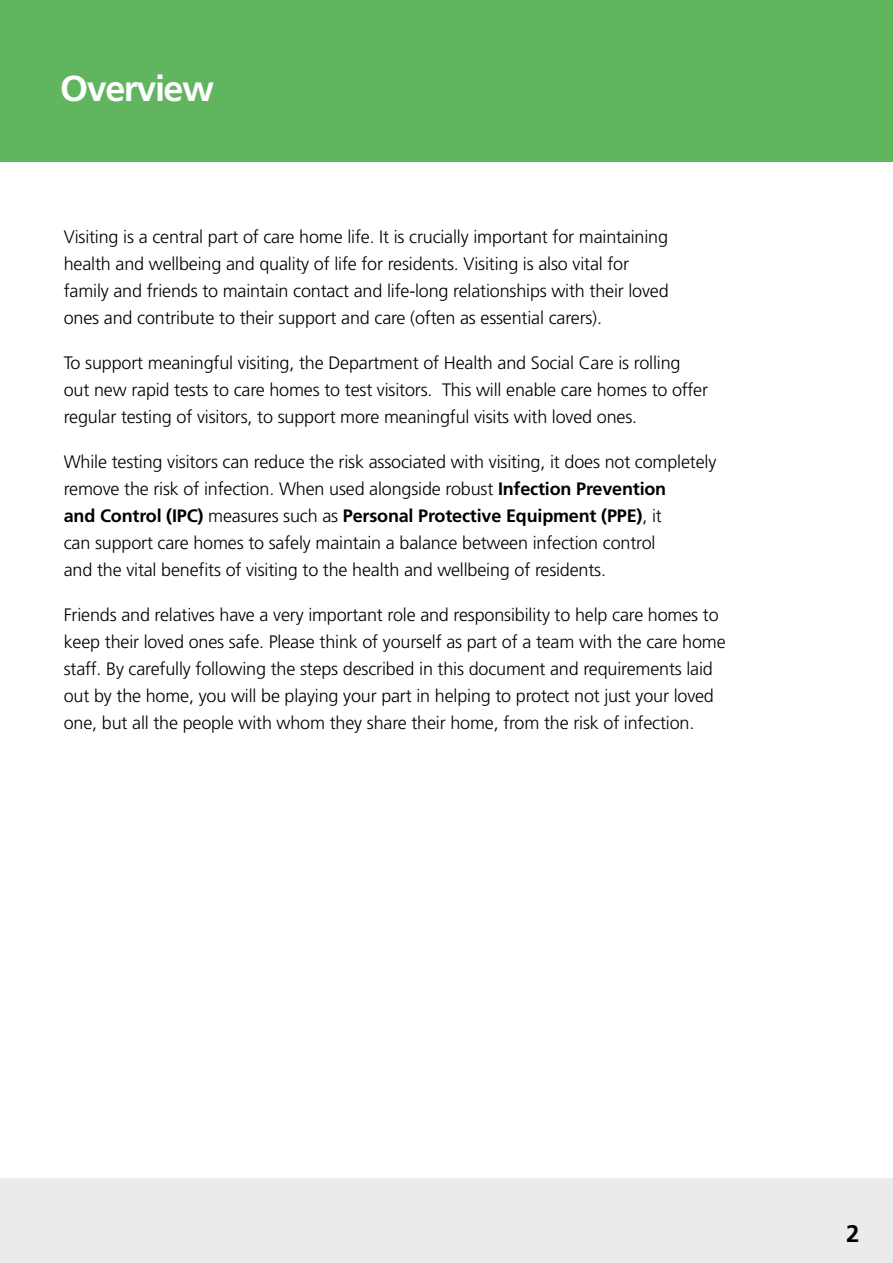
<style>
.page{position:relative;width:893px;height:1263px;background:#fff}
.page>*{position:absolute;margin:0;border:0;box-sizing:border-box;transform-origin:0 0}
.t1{font:700 36px "Frutiger";letter-spacing:-.04em;color:#fff}
.t2{font:700 24px "Frutiger";color:#000}
.t3{font:300 18px/27px "Frutiger";letter-spacing:-.01em;color:#000}
.s1{font-weight:700}
</style>
<div class="page">
<div style="left:0;top:1178px;width:893px;height:85px;background:#ebebeb"></div>
<div style="left:0;top:0;width:893px;height:161px;background:#61b55e"></div>
<h2 class="t1" style="left:60px;top:68px;width:156px">Overview</h2>
<p class="t3" style="left:64px;top:224px;width:606px">Visiting is a central part of care home life. It is crucially important for maintaining health and wellbeing and quality of life for residents. Visiting is also vital for family and friends to maintain contact and life-long relationships with their loved ones and contribute to their support and care (often as essential carers).</p>
<p class="t3" style="left:64px;top:350px;width:646px">To support meaningful visiting, the Department of Health and Social Care is rolling out new rapid tests to care homes to test visitors. This will enable care homes to offer regular testing of visitors, to support more meaningful visits with loved ones.</p>
<p class="t3" style="left:64px;top:449px;width:654px">While testing visitors can reduce the risk associated with visiting, it does not completely remove the risk of infection. When used alongside robust <span class="s1">Infection Prevention<br>and Control (IPC)</span> measures such as <span class="s1">Personal Protective Equipment (PPE)</span>, it<br>can support care homes to safely maintain a balance between infection control<br>and the vital benefits of visiting to the health and wellbeing of residents.</p>
<p class="t3" style="left:64px;top:602px;width:663px">Friends and relatives have a very important role and responsibility to help care homes to keep their loved ones safe. Please think of yourself as part of a team with the care home staff. By carefully following the steps described in this document and requirements laid out by the home, you will be playing your part in helping to protect not just your loved one, but all the people with whom they share their home, from the risk of infection.</p>
<h2 class="t2" style="left:846px;top:1220px;width:15px">2</h2>
</div>
